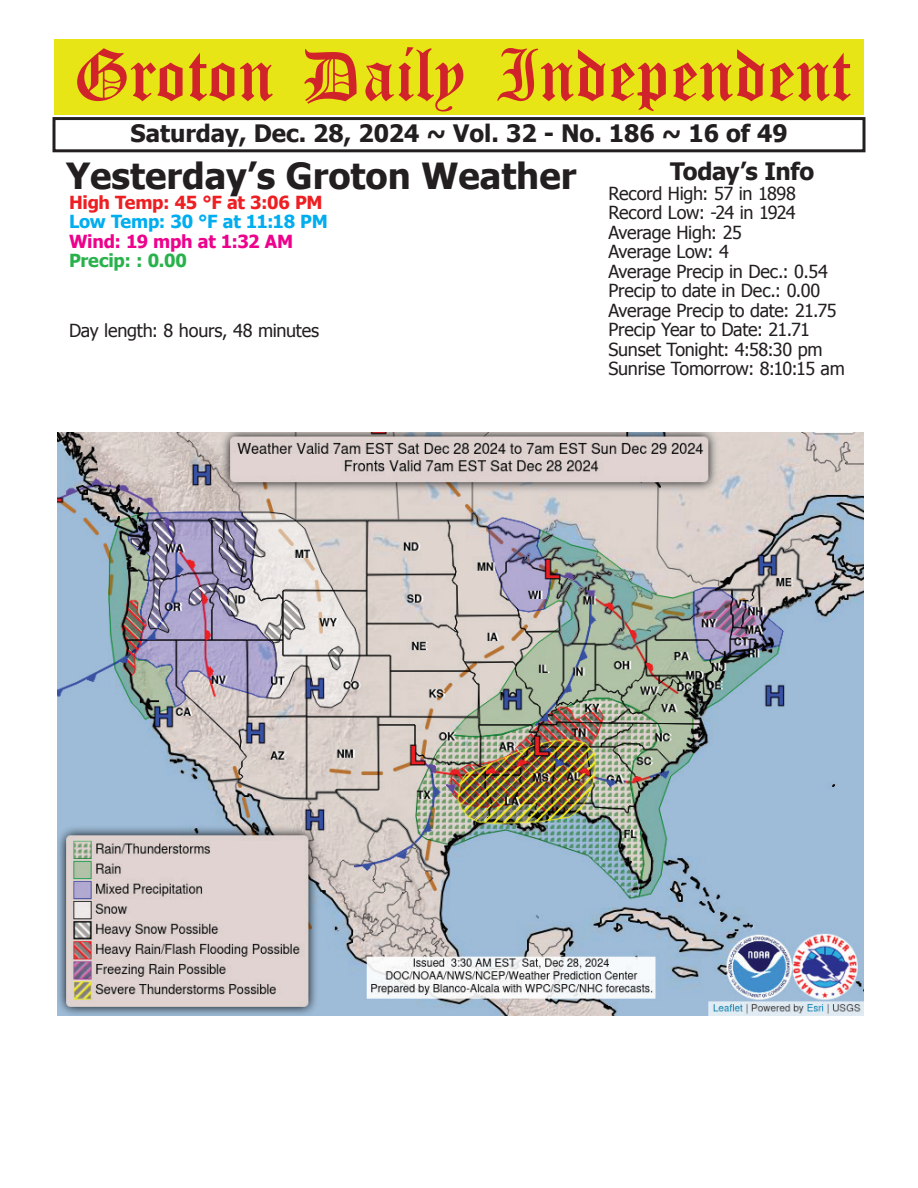
<style>
.page{position:relative;width:918px;height:1188px;background:#fff}
.page>*{position:absolute;margin:0;border:0;box-sizing:border-box;transform-origin:0 0}
.t1{font:54px "Old English Five";color:#d1232a}
.t2{font:700 36px "Tahoma";color:#231f20}
.t3{font:700 24px "Tahoma";color:#231f20}
.t4{font:18px/19.5px "Tahoma";letter-spacing:-.015em;color:#231f20}
.t5{font:700 18px "Tahoma";letter-spacing:-.015em;color:#ee1f23}
.t6{font:700 18px "Tahoma";letter-spacing:-.02em;color:#00aeef}
.t7{font:700 18px "Tahoma";letter-spacing:-.015em;color:#ed028c}
.t8{font:700 18px "Tahoma";color:#28b24b}
</style>
<div class="page">
<div style="left:52px;top:117px;width:814px;height:35px;border:3px solid #231f20"></div>
<div style="left:54px;top:40px;width:810px;height:75px;background:#e7e515"></div>
<img style="left:57px;top:433px;width:807px;height:582px">
<h1 class="t1" style="left:73px;top:50px;width:779px">Groton Daily Independent</h1>
<h3 class="t3" style="left:131px;top:116px;width:659px">Saturday, Dec. 28, 2024 ~ Vol. 32 - No. 186 ~ 16 of 49</h3>
<h2 class="t2" style="left:66px;top:151px;width:512px">Yesterday’s Groton Weather</h2>
<p class="t5" style="left:69px;top:190px;width:255px">High Temp: 45 °F at 3:06 PM</p>
<p class="t6" style="left:69px;top:209px;width:260px">Low Temp: 30 °F at 11:18 PM</p>
<p class="t7" style="left:69px;top:229px;width:226px">Wind: 19 mph at 1:32 AM</p>
<p class="t8" style="left:69px;top:248px;width:120px">Precip: : 0.00</p>
<p class="t4" style="left:69px;top:320px;width:252px">Day length: 8 hours, 48 minutes</p>
<h3 class="t3" style="left:670px;top:155px;width:146px">Today’s Info</h3>
<p class="t4" style="left:609px;top:183px;width:238px">Record High: 57 in 1898<br>Record Low: -24 in 1924<br>Average High: 25<br>Average Low: 4<br>Average Precip in Dec.: 0.54<br>Precip to date in Dec.: 0.00<br>Average Precip to date: 21.75<br>Precip Year to Date: 21.71<br>Sunset Tonight: 4:58:30 pm<br>Sunrise Tomorrow: 8:10:15 am</p>
</div>
